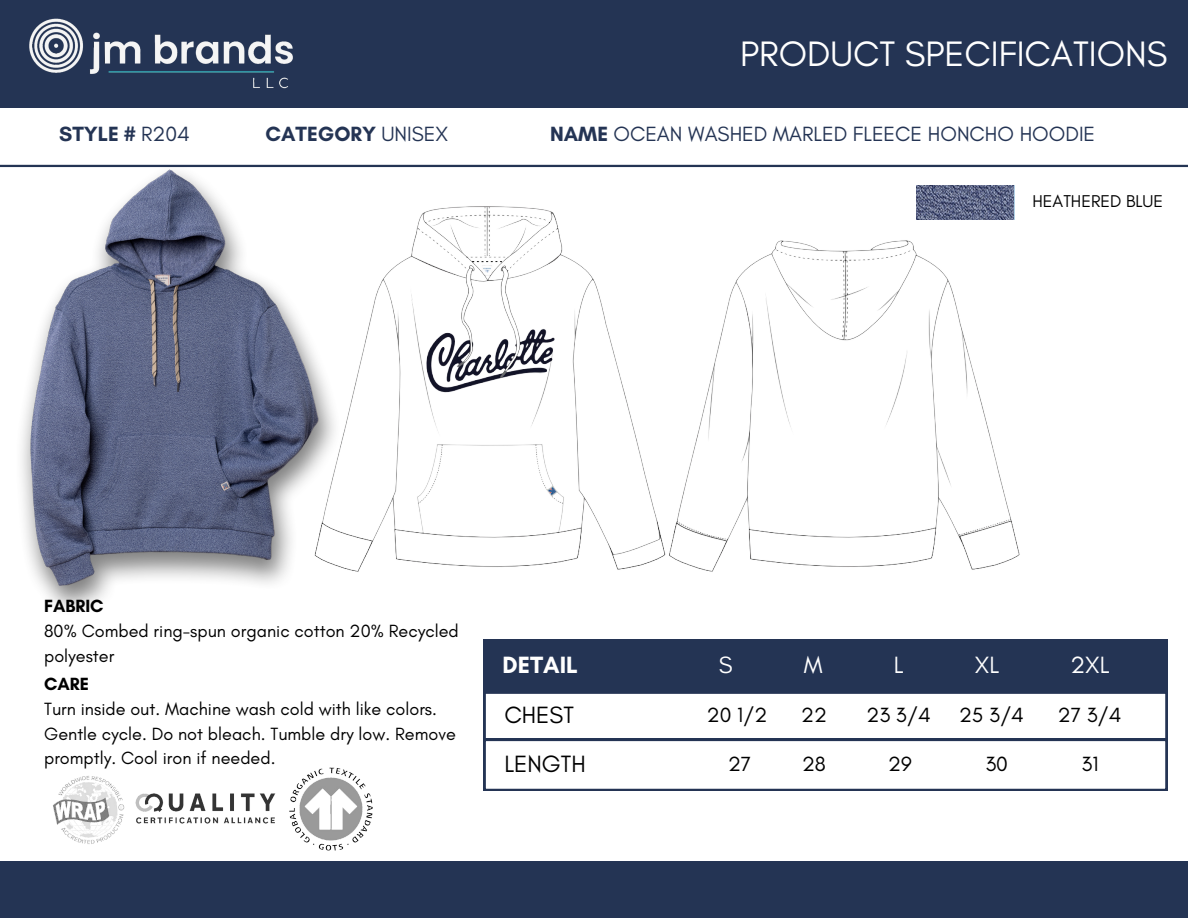
<style>
.page{position:relative;width:1188px;height:918px;background:#fff}
.page>*{position:absolute;margin:0;border:0;box-sizing:border-box;transform-origin:0 0}
.t1{font:36px "Glacial Indifference";color:#fff}
.t2{font:24px/49.2px "Glacial Indifference";color:#000}
.t3{font:24px "Glacial Indifference";color:#fff}
.t4{font:700 24px "Glacial Indifference";color:#fff}
.t5{font:21px "Glacial Indifference";color:#243454}
.t6{font:21px "Glacial Indifference";color:#000}
.t7{font:700 21px "Glacial Indifference";color:#243454}
.t8{font:18px/24.8px "Glacial Indifference";color:#000}
.t9{font:700 18px "Glacial Indifference";color:#000}
.t10{font:17.4px "Glacial Indifference";color:#000}
.s1{font-weight:400}
.s2{font-weight:700}
</style>
<div class="page">
<div style="left:0;top:861px;width:1188px;height:57px;background:#243454"></div>
<div style="left:484px;top:639px;width:684px;height:53px;background:#243454"></div>
<svg style="left:484px;top:692px;width:683px;height:99px"></svg>
<div style="left:0;top:0;width:1188px;height:107px;background:#243454"></div>
<hr style="left:0;top:165px;width:1188px;height:2px;background:#243454">
<img style="left:29px;top:18px;width:264px;height:71px">
<img style="left:0;top:164px;width:402px;height:446px">
<img style="left:303px;top:182px;width:717px;height:414px">
<img style="left:53px;top:776px;width:72px;height:68px">
<img style="left:135px;top:793px;width:141px;height:31px">
<img style="left:289px;top:767px;width:84px;height:84px">
<h1 class="t1" style="left:740px;top:32px;width:429px">PRODUCT SPECIFICATIONS</h1>
<p class="t7" style="left:59px;top:121px;width:132px">STYLE # <span class="s1">R204</span></p>
<p class="t7" style="left:266px;top:121px;width:184px">CATEGORY <span class="s1">UNISEX</span></p>
<p class="t5" style="left:550px;top:121px;width:547px"><span class="s2">NAME</span> OCEAN WASHED MARLED FLEECE HONCHO HOODIE</p>
<p class="t10" style="left:1033px;top:191px;width:132px">HEATHERED BLUE</p>
<p class="t9" style="left:44px;top:595px;width:61px">FABRIC</p>
<p class="t8" style="left:44px;top:618px;width:416px">80% Combed ring-spun organic cotton 20% Recycled polyester</p>
<p class="t9" style="left:44px;top:673px;width:46px">CARE</p>
<p class="t8" style="left:44px;top:696px;width:413px">Turn inside out. Machine wash cold with like colors.<br>Gentle cycle. Do not bleach. Tumble dry low. Remove promptly. Cool iron if needed.</p>
<h2 class="t4" style="left:502px;top:650px;width:77px">DETAIL</h2>
<h2 class="t3" style="left:719px;top:650px;width:15px">S</h2>
<h2 class="t3" style="left:804px;top:650px;width:20px">M</h2>
<h2 class="t3" style="left:894px;top:650px;width:11px">L</h2>
<h2 class="t3" style="left:975px;top:650px;width:26px">XL</h2>
<h2 class="t3" style="left:1071px;top:650px;width:41px">2XL</h2>
<h2 class="t2" style="left:504px;top:690px;width:83px">CHEST<br>LENGTH</h2>
<p class="t6" style="left:707px;top:702px;width:62px">20 1/2</p>
<p class="t6" style="left:801px;top:702px;width:27px">22</p>
<p class="t6" style="left:867px;top:702px;width:66px">23 3/4</p>
<p class="t6" style="left:959px;top:702px;width:66px">25 3/4</p>
<p class="t6" style="left:1058px;top:702px;width:65px">27 3/4</p>
<p class="t6" style="left:728px;top:751px;width:25px">27</p>
<p class="t6" style="left:802px;top:751px;width:25px">28</p>
<p class="t6" style="left:888px;top:751px;width:25px">29</p>
<p class="t6" style="left:985px;top:751px;width:24px">30</p>
<p class="t6" style="left:1082px;top:751px;width:18px">31</p>
</div>
